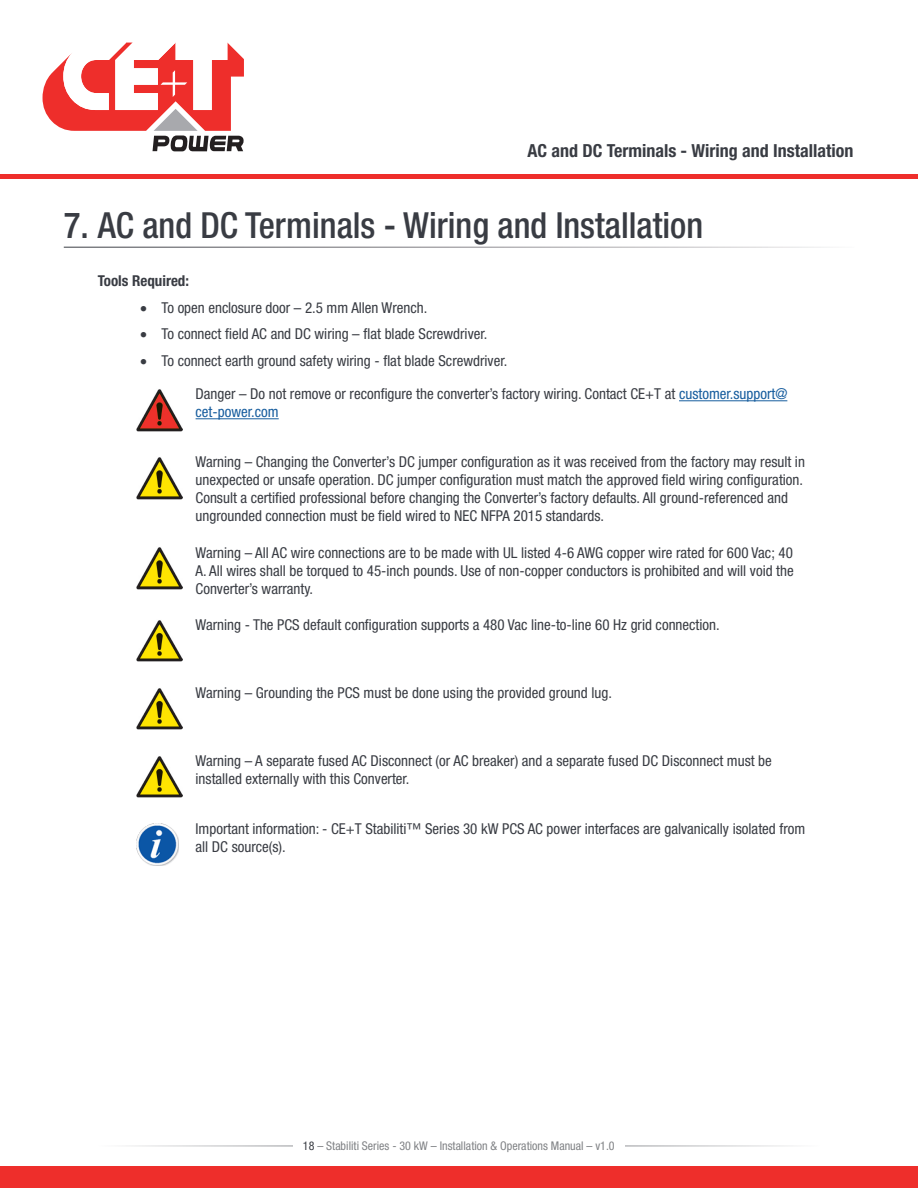
<style>
.page{position:relative;width:918px;height:1188px;background:#fff}
.page>*{position:absolute;margin:0;border:0;box-sizing:border-box;transform-origin:0 0}
.t1{font:500 condensed 36px "Helvetica Neue LT Std";color:#393c43}
.t2{font:700 condensed 18px "Helvetica Neue LT Std";color:#393c43}
.Table_data__Left{font:condensed 15px/18px "Helvetica Neue LT Std";color:#393c43}
.Body_Text_Bold{font:700 condensed 15px "Helvetica Neue LT Std";color:#393c43}
.t3{font:condensed 12px "Helvetica Neue LT Std";color:#808285}
.s1{color:#175d9e}
.s2{color:#393c43}
</style>
<div class="page">
<hr style="left:98px;top:1146px;width:722px;height:1px;background:#393c43">
<div style="left:293px;top:1135px;width:332px;height:22px;background:#fff"></div>
<div style="left:0;top:1167px;width:918px;height:21px;background:#ee2e2b"></div>
<div style="left:0;top:174px;width:918px;height:5px;background:#ee2e2b"></div>
<svg style="left:43px;top:43px;width:201px;height:108px"></svg>
<img style="left:136px;top:389px;width:47px;height:42px">
<hr style="left:679px;top:400px;width:108px;height:1px;background:#175d9e">
<hr style="left:196px;top:418px;width:83px;height:1px;background:#175d9e">
<img style="left:136px;top:457px;width:47px;height:42px">
<img style="left:136px;top:547px;width:47px;height:42px">
<img style="left:136px;top:620px;width:47px;height:42px">
<img style="left:136px;top:688px;width:47px;height:42px">
<img style="left:136px;top:756px;width:47px;height:42px">
<img style="left:136px;top:823px;width:42px;height:43px">
<p class="t2" style="left:527px;top:140px;width:327px">AC and DC Terminals - Wiring and Installation</p>
<p class="t1" style="left:64px;top:204px;width:641px">7. AC and DC Terminals - Wiring and Installation</p>
<p class="Body_Text_Bold" style="left:98px;top:272px;width:93px">Tools Required:</p>
<p class="Table_data__Left" style="left:140px;top:298px;width:289px">• To open enclosure door – 2.5 mm Allen Wrench.</p>
<p class="Table_data__Left" style="left:140px;top:325px;width:349px">• To connect field AC and DC wiring – flat blade Screwdriver.</p>
<p class="Table_data__Left" style="left:140px;top:351px;width:368px">• To connect earth ground safety wiring - flat blade Screwdriver.</p>
<p class="Table_data__Left" style="left:196px;top:385px;width:593px">Danger – Do not remove or reconfigure the converter’s factory wiring. Contact CE+T at <span class="s1">customer.support@ cet-power.com</span></p>
<p class="Table_data__Left" style="left:196px;top:453px;width:611px">Warning – Changing the Converter’s DC jumper configuration as it was received from the factory may result in unexpected or unsafe operation. DC jumper configuration must match the approved field wiring configuration.<br>Consult a certified professional before changing the Converter’s factory defaults. All ground-referenced and ungrounded connection must be field wired to NEC NFPA 2015 standards.</p>
<p class="Table_data__Left" style="left:196px;top:543px;width:600px;text-align:justify">Warning – All AC wire connections are to be made with UL listed 4-6 AWG copper wire rated for 600 Vac; 40<br>A. All wires shall be torqued to 45-inch pounds. Use of non-copper conductors is prohibited and will void the Converter’s warranty.</p>
<p class="Table_data__Left" style="left:196px;top:615px;width:526px">Warning - The PCS default configuration supports a 480 Vac line-to-line 60 Hz grid connection.</p>
<p class="Table_data__Left" style="left:196px;top:683px;width:418px">Warning – Grounding the PCS must be done using the provided ground lug.</p>
<p class="Table_data__Left" style="left:196px;top:751px;width:578px">Warning – A separate fused AC Disconnect (or AC breaker) and a separate fused DC Disconnect must be installed externally with this Converter.</p>
<p class="Table_data__Left" style="left:196px;top:819px;width:611px">Important information: - CE+T Stabiliti™ Series 30 kW PCS AC power interfaces are galvanically isolated from all DC source(s).</p>
<p class="t3" style="left:303px;top:1139px;width:313px"><span class="s2">18</span> – Stabiliti Series - 30 kW – Installation &amp; Operations Manual – v1.0</p>
</div>
